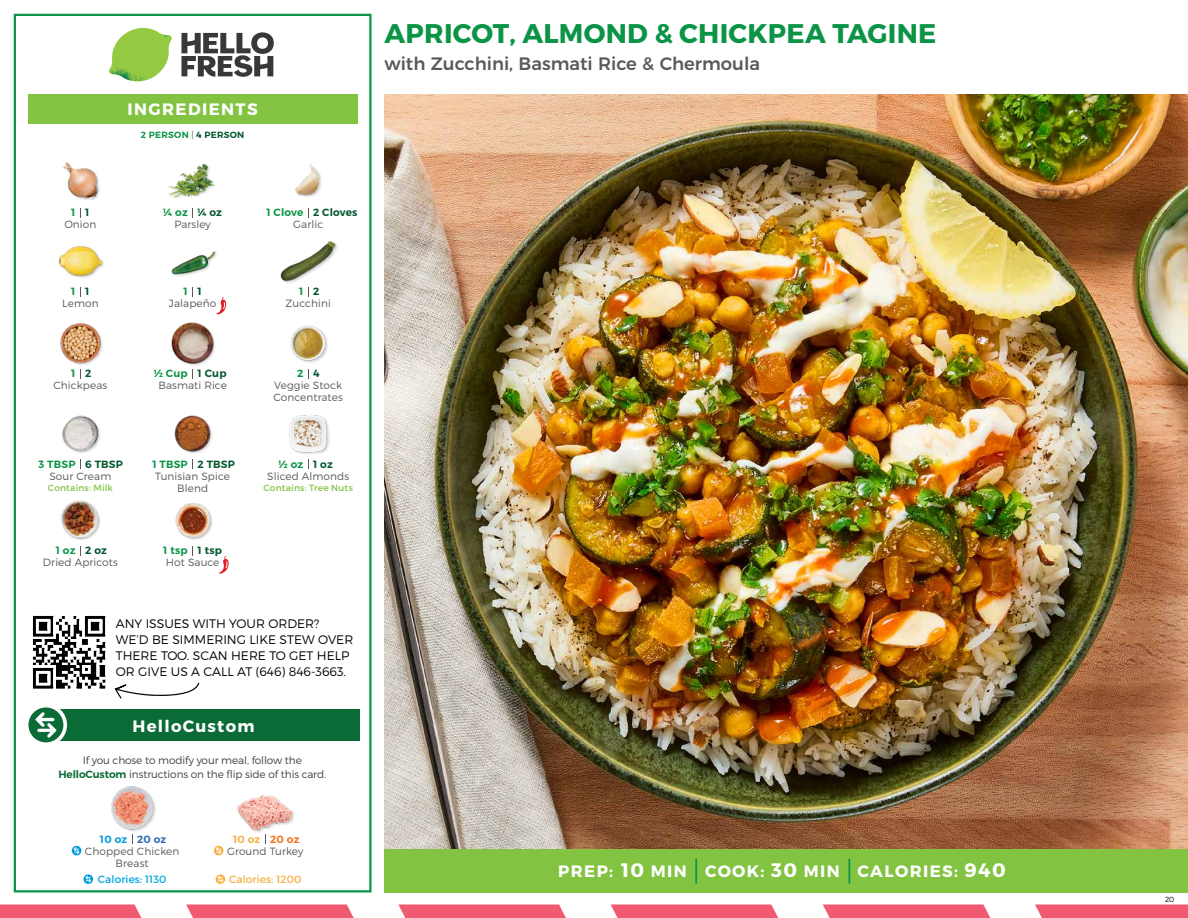
<style>
.page{position:relative;width:1188px;height:918px;background:#fff}
.page>*{position:absolute;margin:0;border:0;box-sizing:border-box;transform-origin:0 0}
.t1{font:700 27px "Montserrat";letter-spacing:.01em;color:#0b9446}
.t2{font:500 18px "Montserrat";color:#58595b}
.t3{font:700 16.5px "Montserrat";letter-spacing:.085em;color:#fff}
.t4{font:300 12.3px/16px "Montserrat";color:#000}
.t5{font:300 10.5px/12px "Montserrat";letter-spacing:.01em;color:#58595b;text-align:center}
.t6{font:300 10.5px/13.5px "Montserrat";letter-spacing:-.01em;color:#414042;text-align:center}
.t7{font:600 10.5px "Montserrat";letter-spacing:.02em;color:#00562c}
.t8{font:600 10.5px "Montserrat";letter-spacing:.02em;color:#0b9446}
.t9{font:10.5px "Montserrat";letter-spacing:.01em;color:#00a8e3}
.t10{font:10.5px "Montserrat";letter-spacing:.01em;color:#f8af45}
.t11{font:600 10.5px "Montserrat";letter-spacing:.02em;color:#009bdf}
.t12{font:600 10.5px "Montserrat";letter-spacing:.02em;color:#f8af45}
.t13{font:9px "Montserrat";letter-spacing:.025em;color:#82c341}
.t14{font:600 9px "Montserrat";letter-spacing:.03em;color:#0b9446}
.t15{font:300 7.5px "Montserrat";color:#000}
.s1{font-weight:300;color:#58595b}
.s2{color:#00562c}
.s3{font-weight:600;color:#0b6b37}
.s4{color:#3069b3}
.s5{color:#f37121}
.s6{font-size:19.5px}
</style>
<div class="page">
<svg style="left:0;top:904px;width:141px;height:14px"></svg>
<svg style="left:186px;top:904px;width:168px;height:14px"></svg>
<svg style="left:398px;top:904px;width:168px;height:14px"></svg>
<svg style="left:611px;top:904px;width:167px;height:14px"></svg>
<svg style="left:823px;top:904px;width:167px;height:14px"></svg>
<svg style="left:1035px;top:904px;width:153px;height:14px"></svg>
<div style="left:384px;top:849px;width:804px;height:43px;background:#82c341"></div>
<svg style="left:181px;top:32px;width:93px;height:45px"></svg>
<svg style="left:114px;top:28px;width:55px;height:36px"></svg>
<img style="left:143px;top:28px;width:29px;height:24px">
<img style="left:112px;top:48px;width:54px;height:10px">
<img style="left:109px;top:52px;width:55px;height:30px">
<img style="left:142px;top:58px;width:24px;height:23px">
<div style="left:28px;top:94px;width:330px;height:30px;background:#82c341"></div>
<div style="left:14px;top:14px;width:358px;height:878px;border:2px solid #0b9446"></div>
<img style="left:384px;top:94px;width:804px;height:755px">
<img style="left:171px;top:251px;width:46px;height:25px">
<div style="left:280px;top:241px;width:59px;height:43px;background:#000;opacity:.2"></div>
<img style="left:280px;top:241px;width:58px;height:41px">
<img style="left:168px;top:163px;width:47px;height:35px">
<img style="left:295px;top:164px;width:27px;height:33px">
<img style="left:58px;top:246px;width:46px;height:32px">
<img style="left:63px;top:162px;width:37px;height:38px">
<div style="left:172px;top:322px;width:45px;height:45px;background:#000;opacity:.2"></div>
<img style="left:171px;top:322px;width:46px;height:42px">
<img style="left:290px;top:325px;width:38px;height:38px">
<div style="left:60px;top:323px;width:44px;height:44px;background:#000;opacity:.2"></div>
<img style="left:60px;top:323px;width:44px;height:41px">
<img style="left:174px;top:415px;width:38px;height:38px">
<img style="left:289px;top:415px;width:40px;height:39px">
<img style="left:62px;top:415px;width:38px;height:38px">
<img style="left:175px;top:503px;width:38px;height:37px">
<img style="left:60px;top:500px;width:40px;height:40px">
<svg style="left:217px;top:297px;width:9px;height:17px"></svg>
<svg style="left:219px;top:556px;width:10px;height:18px"></svg>
<div style="left:33px;top:709px;width:327px;height:32px;background:#0b6b37"></div>
<div style="left:25px;top:704px;width:42px;height:42px;background:#fff;border-radius:50%"></div>
<div style="left:28px;top:707px;width:35px;height:35px;background:#0a6b37;border-radius:50%"></div>
<svg style="left:35px;top:712px;width:22px;height:26px"></svg>
<div style="left:111px;top:786px;width:46px;height:47px;background:#000;opacity:.2"></div>
<img style="left:111px;top:786px;width:46px;height:43px">
<svg style="left:72px;top:846px;width:9px;height:9px"></svg>
<svg style="left:74px;top:847px;width:6px;height:7px"></svg>
<svg style="left:83px;top:874px;width:10px;height:10px"></svg>
<svg style="left:85px;top:876px;width:6px;height:7px"></svg>
<img style="left:237px;top:795px;width:57px;height:37px">
<hr style="left:695px;top:859px;width:2px;height:25px;background:#0b9446">
<svg style="left:849px;top:859px;width:1px;height:25px"></svg>
<svg style="left:214px;top:846px;width:10px;height:9px"></svg>
<svg style="left:216px;top:847px;width:6px;height:7px"></svg>
<svg style="left:216px;top:874px;width:9px;height:10px"></svg>
<svg style="left:218px;top:876px;width:5px;height:7px"></svg>
<img style="left:32px;top:615px;width:74px;height:74px">
<svg style="left:115px;top:682px;width:85px;height:17px"></svg>
<h3 class="t3" style="left:128px;top:99px;width:132px">INGREDIENTS</h3>
<p class="t14" style="left:141px;top:129px;width:105px">2 PERSON <span class="s1">|</span> <span class="s2">4 PERSON</span></p>
<h1 class="t1" style="left:385px;top:17px;width:553px">APRICOT, ALMOND &amp; CHICKPEA TAGINE</h1>
<h2 class="t2" style="left:384px;top:49px;width:377px">with Zucchini, Basmati Rice &amp; Chermoula</h2>
<p class="t8" style="left:71px;top:206px;width:6px">1</p>
<p class="t7" style="left:85px;top:206px;width:6px">1</p>
<p class="t7" style="left:198px;top:206px;width:26px">¼ oz</p>
<p class="t7" style="left:313px;top:206px;width:46px">2 Cloves</p>
<p class="t8" style="left:163px;top:206px;width:26px">¼ oz</p>
<p class="t8" style="left:266px;top:206px;width:38px">1 Clove</p>
<p class="t5" style="left:64px;top:218px;width:34px">Onion</p>
<p class="t5" style="left:174px;top:218px;width:38px">Parsley</p>
<p class="t5" style="left:293px;top:218px;width:32px">Garlic</p>
<p class="t8" style="left:71px;top:285px;width:6px">1</p>
<p class="t7" style="left:85px;top:285px;width:6px">1</p>
<p class="t7" style="left:198px;top:285px;width:6px">1</p>
<p class="t7" style="left:313px;top:285px;width:8px">2</p>
<p class="t8" style="left:184px;top:285px;width:6px">1</p>
<p class="t8" style="left:299px;top:285px;width:6px">1</p>
<p class="t5" style="left:62px;top:297px;width:38px">Lemon</p>
<p class="t5" style="left:169px;top:297px;width:49px">Jalapeño</p>
<p class="t5" style="left:286px;top:297px;width:47px">Zucchini</p>
<p class="t8" style="left:71px;top:367px;width:6px">1</p>
<p class="t7" style="left:85px;top:367px;width:8px">2</p>
<p class="t7" style="left:198px;top:367px;width:31px">1 Cup</p>
<p class="t7" style="left:313px;top:367px;width:8px">4</p>
<p class="t8" style="left:154px;top:367px;width:36px">½ Cup</p>
<p class="t8" style="left:297px;top:367px;width:8px">2</p>
<p class="t5" style="left:53px;top:379px;width:55px">Chickpeas</p>
<p class="t5" style="left:158px;top:379px;width:70px">Basmati Rice</p>
<p class="t5" style="left:274px;top:379px;width:71px;text-align:left">Veggie Stock<br>Concentrates</p>
<p class="t8" style="left:39px;top:458px;width:38px">3 TBSP</p>
<p class="t7" style="left:85px;top:458px;width:39px">6 TBSP</p>
<p class="t7" style="left:198px;top:458px;width:39px">2 TBSP</p>
<p class="t7" style="left:313px;top:458px;width:21px">1 oz</p>
<p class="t8" style="left:152px;top:458px;width:37px">1 TBSP</p>
<p class="t8" style="left:279px;top:458px;width:26px">½ oz</p>
<p class="t5" style="left:49px;top:470px;width:63px">Sour Cream</p>
<p class="t13" style="left:48px;top:482px;width:67px">Contains: Milk</p>
<p class="t5" style="left:155px;top:470px;width:76px">Tunisian Spice<br>Blend</p>
<p class="t5" style="left:267px;top:470px;width:83px">Sliced Almonds</p>
<p class="t13" style="left:263px;top:482px;width:91px">Contains: Tree Nuts</p>
<p class="t8" style="left:56px;top:544px;width:21px">1 oz</p>
<p class="t7" style="left:85px;top:544px;width:23px">2 oz</p>
<p class="t8" style="left:163px;top:544px;width:26px">1 tsp</p>
<p class="t7" style="left:198px;top:544px;width:26px">1 tsp</p>
<p class="t5" style="left:43px;top:556px;width:76px">Dried Apricots</p>
<p class="t5" style="left:166px;top:556px;width:55px">Hot Sauce</p>
<p class="t4" style="left:116px;top:615px;width:239px">ANY ISSUES WITH YOUR ORDER?<br>WE’D BE SIMMERING LIKE STEW OVER<br>THERE TOO. SCAN HERE TO GET HELP<br>OR GIVE US A CALL AT (646) 846-3663.</p>
<h3 class="t3" style="left:133px;top:716px;width:123px">HelloCustom</h3>
<p class="t6" style="left:58px;top:754px;width:269px">If you chose to modify your meal, follow the<br><span class="s3">HelloCustom</span> instructions on the flip side of this card.</p>
<p class="t11" style="left:100px;top:833px;width:68px">10 oz <span class="s4">20 oz</span></p>
<p class="t5" style="left:85px;top:845px;width:96px">Chopped Chicken<br>Breast</p>
<p class="t9" style="left:98px;top:873px;width:70px">Calories: 1130</p>
<p class="t12" style="left:233px;top:833px;width:68px">10 oz <span class="s5">20 oz</span></p>
<p class="t5" style="left:227px;top:845px;width:78px">Ground Turkey</p>
<p class="t10" style="left:229px;top:873px;width:74px">Calories: 1200</p>
<h3 class="t3" style="left:558px;top:861px;width:449px">PREP: <span class="s6">10</span> MIN COOK: <span class="s6">30</span> MIN CALORIES: <span class="s6">940</span></h3>
<p class="t15" style="left:1165px;top:895px;width:11px">20</p>
</div>
